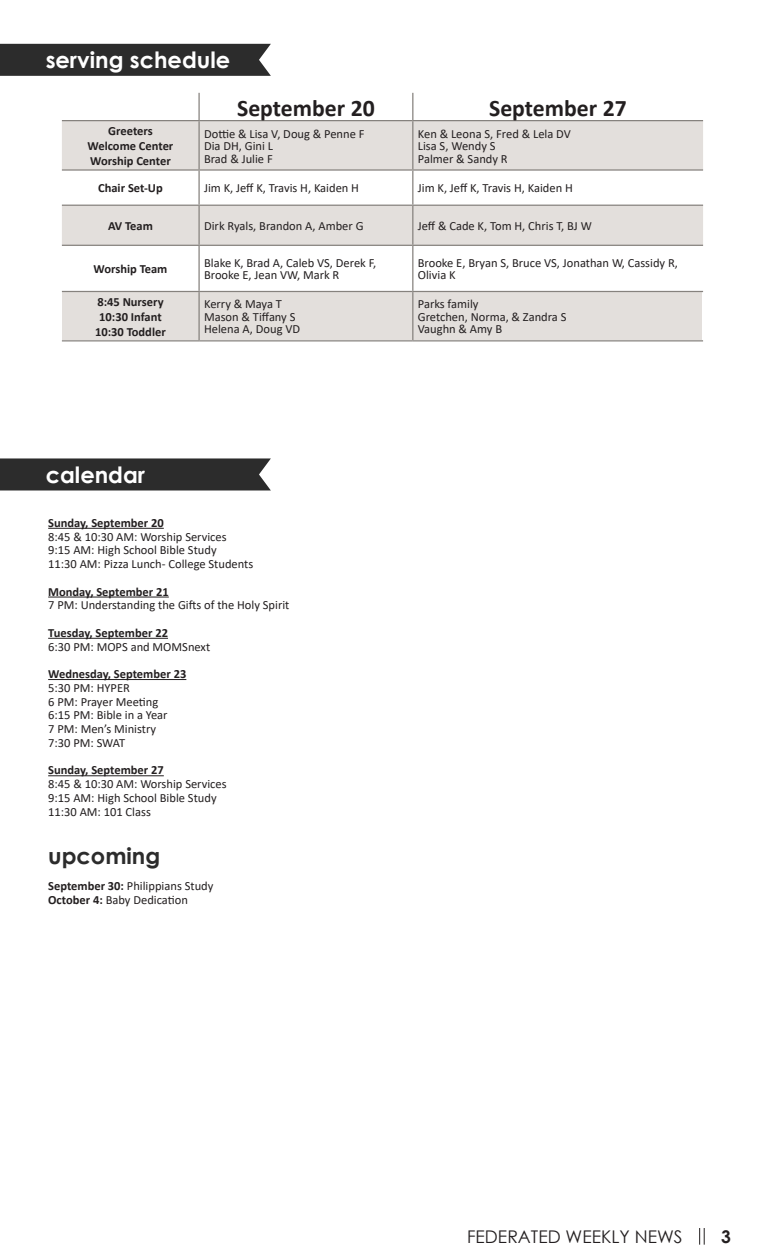
<style>
.page{position:relative;width:765px;height:1260px;background:#fff}
.page>*{position:absolute;margin:0;border:0;box-sizing:border-box;transform-origin:0 0}
.t1{font:700 23.75px "Calibri";color:#231f20}
.t2{font:700 22.5px "Century Gothic";color:#fff}
.t3{font:700 22.5px "Century Gothic";color:#2c2c2c}
.t4{font:17.5px "Century Gothic";color:#231f20}
.t5{font:700 17.5px "Century Gothic";color:#231f20}
.t6{font:12.5px/12.5px "Calibri";color:#231f20}
.t7{font:700 12.5px "Calibri";color:#231f20}
.s1{font-weight:700}
</style>
<div class="page">
<div style="left:0;top:44px;width:271px;height:32px;background:#2c2c2c"></div>
<div style="left:62px;top:292px;width:640px;height:48px;background:#e3dfdc"></div>
<svg style="left:62px;top:121px;width:641px;height:124px;fill:#e3dfdc"></svg>
<hr style="left:198px;top:93px;width:2px;height:27px;background:#86827e">
<svg style="left:412px;top:93px;width:1px;height:27px"></svg>
<hr style="left:62px;top:120px;width:137px;height:1px;background:#86827e">
<hr style="left:199px;top:120px;width:214px;height:1px;background:#86827e">
<hr style="left:198px;top:121px;width:2px;height:48px;background:#86827e">
<hr style="left:413px;top:120px;width:290px;height:1px;background:#86827e">
<hr style="left:412px;top:121px;width:1px;height:48px;background:#86827e">
<hr style="left:62px;top:169px;width:137px;height:2px;background:#86827e">
<hr style="left:199px;top:169px;width:214px;height:2px;background:#86827e">
<hr style="left:198px;top:171px;width:2px;height:34px;background:#86827e">
<hr style="left:413px;top:169px;width:290px;height:2px;background:#86827e">
<hr style="left:412px;top:171px;width:1px;height:34px;background:#86827e">
<hr style="left:62px;top:205px;width:137px;height:1px;background:#86827e">
<hr style="left:199px;top:205px;width:214px;height:1px;background:#86827e">
<hr style="left:198px;top:206px;width:2px;height:39px;background:#86827e">
<hr style="left:413px;top:205px;width:290px;height:1px;background:#86827e">
<hr style="left:412px;top:206px;width:1px;height:39px;background:#86827e">
<hr style="left:62px;top:245px;width:137px;height:1px;background:#86827e">
<hr style="left:199px;top:245px;width:214px;height:1px;background:#86827e">
<hr style="left:198px;top:246px;width:2px;height:45px;background:#86827e">
<hr style="left:413px;top:245px;width:290px;height:1px;background:#86827e">
<hr style="left:412px;top:246px;width:1px;height:45px;background:#86827e">
<hr style="left:62px;top:291px;width:137px;height:1px;background:#86827e">
<hr style="left:199px;top:291px;width:214px;height:1px;background:#86827e">
<hr style="left:198px;top:292px;width:2px;height:48px;background:#86827e">
<hr style="left:413px;top:291px;width:290px;height:1px;background:#86827e">
<hr style="left:412px;top:292px;width:1px;height:48px;background:#86827e">
<hr style="left:62px;top:340px;width:137px;height:1px;background:#86827e">
<hr style="left:199px;top:340px;width:214px;height:1px;background:#86827e">
<hr style="left:413px;top:340px;width:290px;height:1px;background:#86827e">
<svg style="left:699px;top:1228px;width:6px;height:17px"></svg>
<hr style="left:48px;top:528px;width:116px;height:1px;background:#231f20">
<hr style="left:48px;top:597px;width:121px;height:1px;background:#231f20">
<hr style="left:48px;top:638px;width:120px;height:1px;background:#231f20">
<hr style="left:48px;top:679px;width:138px;height:1px;background:#231f20">
<hr style="left:48px;top:775px;width:116px;height:1px;background:#231f20">
<svg style="left:0;top:458px;width:271px;height:33px;background:#363636"></svg>
<p class="t2" style="left:46px;top:43px;width:186px">serving schedule</p>
<p class="t1" style="left:237px;top:91px;width:139px">September 20</p>
<p class="t1" style="left:489px;top:91px;width:139px">September 27</p>
<p class="t7" style="left:108px;top:122px;width:46px">Greeters</p>
<p class="t7" style="left:88px;top:137px;width:87px">Welcome Center</p>
<p class="t7" style="left:90px;top:152px;width:82px">Worship Center</p>
<p class="t6" style="left:204px;top:127px;width:162px">Dottie &amp; Lisa V, Doug &amp; Penne F</p>
<p class="t6" style="left:204px;top:139px;width:71px">Dia DH, Gini L</p>
<p class="t6" style="left:204px;top:152px;width:70px">Brad &amp; Julie F</p>
<p class="t6" style="left:418px;top:127px;width:155px">Ken &amp; Leona S, Fred &amp; Lela DV</p>
<p class="t6" style="left:418px;top:139px;width:79px">Lisa S, Wendy S</p>
<p class="t6" style="left:418px;top:152px;width:91px">Palmer &amp; Sandy R</p>
<p class="t7" style="left:98px;top:179px;width:66px">Chair Set-Up</p>
<p class="t6" style="left:204px;top:182px;width:157px">Jim K, Jeff K, Travis H, Kaiden H</p>
<p class="t6" style="left:418px;top:182px;width:157px">Jim K, Jeff K, Travis H, Kaiden H</p>
<p class="t7" style="left:108px;top:217px;width:46px">AV Team</p>
<p class="t6" style="left:204px;top:219px;width:161px">Dirk Ryals, Brandon A, Amber G</p>
<p class="t6" style="left:418px;top:219px;width:176px">Jeff &amp; Cade K, Tom H, Chris T, BJ W</p>
<p class="t7" style="left:94px;top:260px;width:75px">Worship Team</p>
<p class="t6" style="left:204px;top:256px;width:174px">Blake K, Brad A, Caleb VS, Derek F,<br>Brooke E, Jean VW, Mark R</p>
<p class="t6" style="left:418px;top:256px;width:262px">Brooke E, Bryan S, Bruce VS, Jonathan W, Cassidy R,<br>Olivia K</p>
<p class="t7" style="left:97px;top:293px;width:68px">8:45 Nursery</p>
<p class="t7" style="left:99px;top:308px;width:64px">10:30 Infant</p>
<p class="t7" style="left:95px;top:323px;width:72px">10:30 Toddler</p>
<p class="t6" style="left:418px;top:298px;width:62px">Parks family</p>
<p class="t6" style="left:418px;top:310px;width:150px">Gretchen, Norma, &amp; Zandra S</p>
<p class="t6" style="left:418px;top:323px;width:86px">Vaughn &amp; Amy B</p>
<p class="t6" style="left:204px;top:298px;width:79px">Kerry &amp; Maya T</p>
<p class="t6" style="left:204px;top:310px;width:93px">Mason &amp; Tiffany S</p>
<p class="t6" style="left:204px;top:323px;width:98px">Helena A, Doug VD</p>
<p class="t2" style="left:46px;top:458px;width:101px">calendar</p>
<p class="t6" style="left:48px;top:516px;width:180px;line-height:13.8px"><span class="s1">Sunday, September 20<br></span>8:45 &amp; 10:30 AM: Worship Services</p>
<p class="t6" style="left:48px;top:544px;width:170px">9:15 AM: High School Bible Study</p>
<p class="t6" style="left:48px;top:557px;width:207px">11:30 AM: Pizza Lunch- College Students</p>
<p class="t7" style="left:48px;top:583px;width:122px">Monday, September 21</p>
<p class="t6" style="left:48px;top:599px;width:243px">7 PM: Understanding the Gifts of the Holy Spirit</p>
<p class="t7" style="left:48px;top:624px;width:121px">Tuesday, September 22</p>
<p class="t6" style="left:48px;top:640px;width:164px">6:30 PM: MOPS and MOMSnext</p>
<p class="t7" style="left:48px;top:665px;width:140px">Wednesday, September 23</p>
<p class="t6" style="left:48px;top:681px;width:83px">5:30 PM: HYPER</p>
<p class="t6" style="left:48px;top:695px;width:112px">6 PM: Prayer Meeting</p>
<p class="t6" style="left:48px;top:709px;width:121px">6:15 PM: Bible in a Year</p>
<p class="t6" style="left:48px;top:722px;width:110px">7 PM: Men’s Ministry</p>
<p class="t6" style="left:48px;top:736px;width:79px">7:30 PM: SWAT</p>
<p class="t6" style="left:48px;top:763px;width:180px;line-height:13.8px"><span class="s1">Sunday, September 27<br></span>8:45 &amp; 10:30 AM: Worship Services</p>
<p class="t6" style="left:48px;top:791px;width:170px">9:15 AM: High School Bible Study</p>
<p class="t6" style="left:48px;top:805px;width:104px">11:30 AM: 101 Class</p>
<p class="t3" style="left:48px;top:839px;width:114px">upcoming</p>
<p class="t6" style="left:48px;top:880px;width:167px"><span class="s1">September 30:</span> Philippians Study</p>
<p class="t6" style="left:48px;top:893px;width:141px"><span class="s1">October 4:</span> Baby Dedication</p>
<p class="t4" style="left:467px;top:1224px;width:217px">FEDERATED WEEKLY NEWS</p>
<p class="t5" style="left:721px;top:1223px;width:11px">3</p>
</div>
